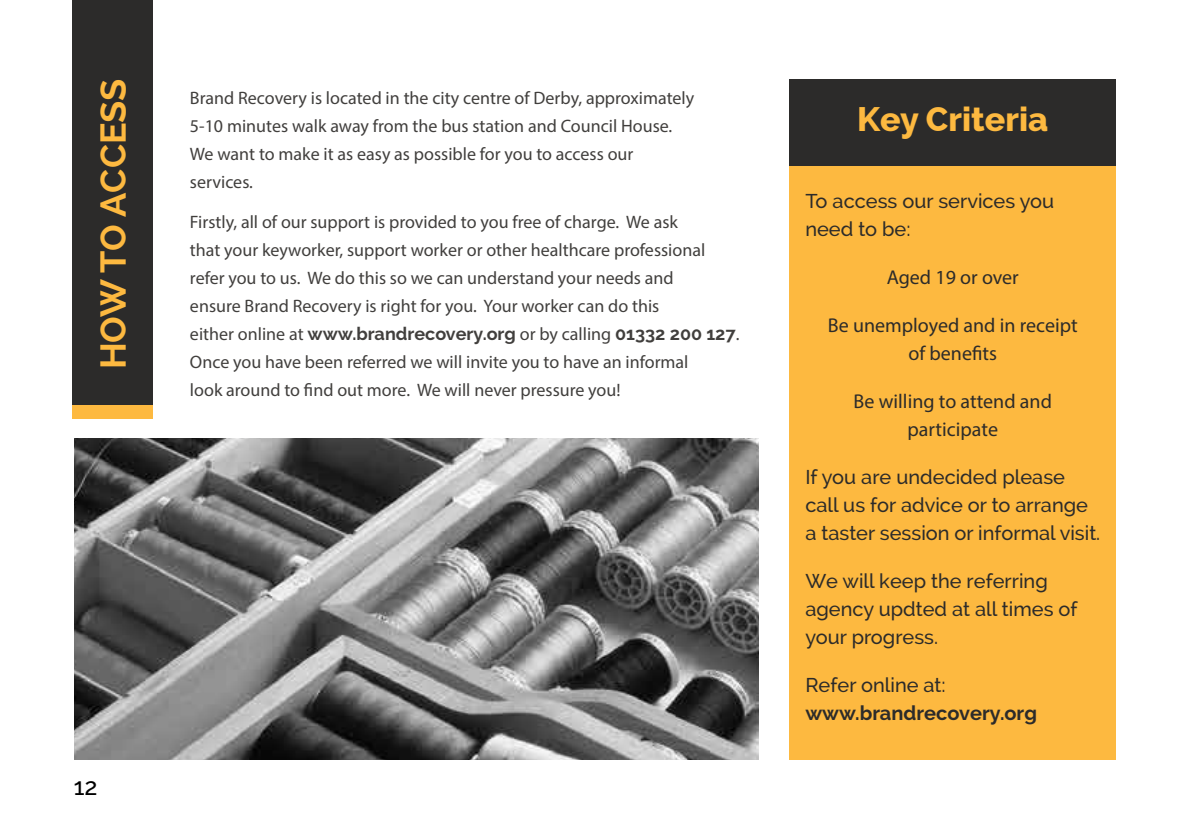
<style>
.page{position:relative;width:1191px;height:840px;background:#fff}
.page>*{position:absolute;margin:0;border:0;box-sizing:border-box;transform-origin:0 0}
.t1{font:700 36px "Raleway";color:#fdb940}
.t2{font:800 34px "Raleway";color:#fdb940}
.t3{font:500 24px "Raleway";color:#000}
.t4{font:500 20px/28px "Raleway";color:#2c2b2a}
.t5{font:20px/28px "Myriad Pro";color:#2c2b2a;text-align:center}
.t6{font:700 20px "Raleway";color:#2c2b2a}
.t7{font:18px/28px "Myriad Pro";color:#413f3d}
.t8{font:700 18px "Raleway";color:#413f3d}
.s1{font-family:"Myriad Pro";font-weight:400}
</style>
<div class="page">
<div style="left:789px;top:79px;width:327px;height:680px;background:#fdb940"></div>
<div style="left:789px;top:79px;width:327px;height:87px;background:#2c2b2a"></div>
<div style="left:72px;top:0;width:81px;height:410px;background:#2c2b2a"></div>
<div style="left:72px;top:405px;width:81px;height:14px;background:#fdb940"></div>
<img style="left:75px;top:438px;width:684px;height:321px">
<h1 class="t1" style="left:93px;top:369px;width:292px;rotate:-90deg">HOW TO ACCESS</h1>
<p class="t7" style="left:190px;top:84px;width:506px">Brand Recovery is located in the city centre of Derby, approximately 5-10 minutes walk away from the bus station and Council House.<br>We want to make it as easy as possible for you to access our services.</p>
<p class="t7" style="left:190px;top:208px;width:517px">Firstly, all of our support is provided to you free of charge. We ask that your keyworker, support worker or other healthcare professional refer you to us. We do this so we can understand your needs and ensure Brand Recovery is right for you. Your worker can do this</p>
<p class="t8" style="left:190px;top:323px;width:551px"><span class="s1">either online at</span> www.brandrecovery.org <span class="s1">or by calling</span> 01332 200 127<span class="s1">.</span></p>
<p class="t7" style="left:190px;top:348px;width:500px">Once you have been referred we will invite you to have an informal look around to find out more. We will never pressure you!</p>
<h3 class="t3" style="left:74px;top:771px;width:25px">12</h3>
<h2 class="t2" style="left:857px;top:100px;width:192px">Key Criteria</h2>
<p class="t4" style="left:805px;top:186px;width:250px">To access our services you need to be:</p>
<p class="t5" style="left:886px;top:262px;width:134px">Aged 19 or over</p>
<p class="t5" style="left:828px;top:310px;width:251px">Be unemployed and in receipt of benefits</p>
<p class="t5" style="left:853px;top:386px;width:200px">Be willing to attend and participate</p>
<p class="t4" style="left:805px;top:462px;width:296px">If you are undecided please call us for advice or to arrange a taster session or informal visit.</p>
<p class="t4" style="left:805px;top:566px;width:274px">We will keep the referring agency updted at all times of your progress.</p>
<p class="t4" style="left:805px;top:670px;width:142px">Refer online at:</p>
<p class="t6" style="left:805px;top:701px;width:233px">www.brandrecovery.org</p>
</div>
